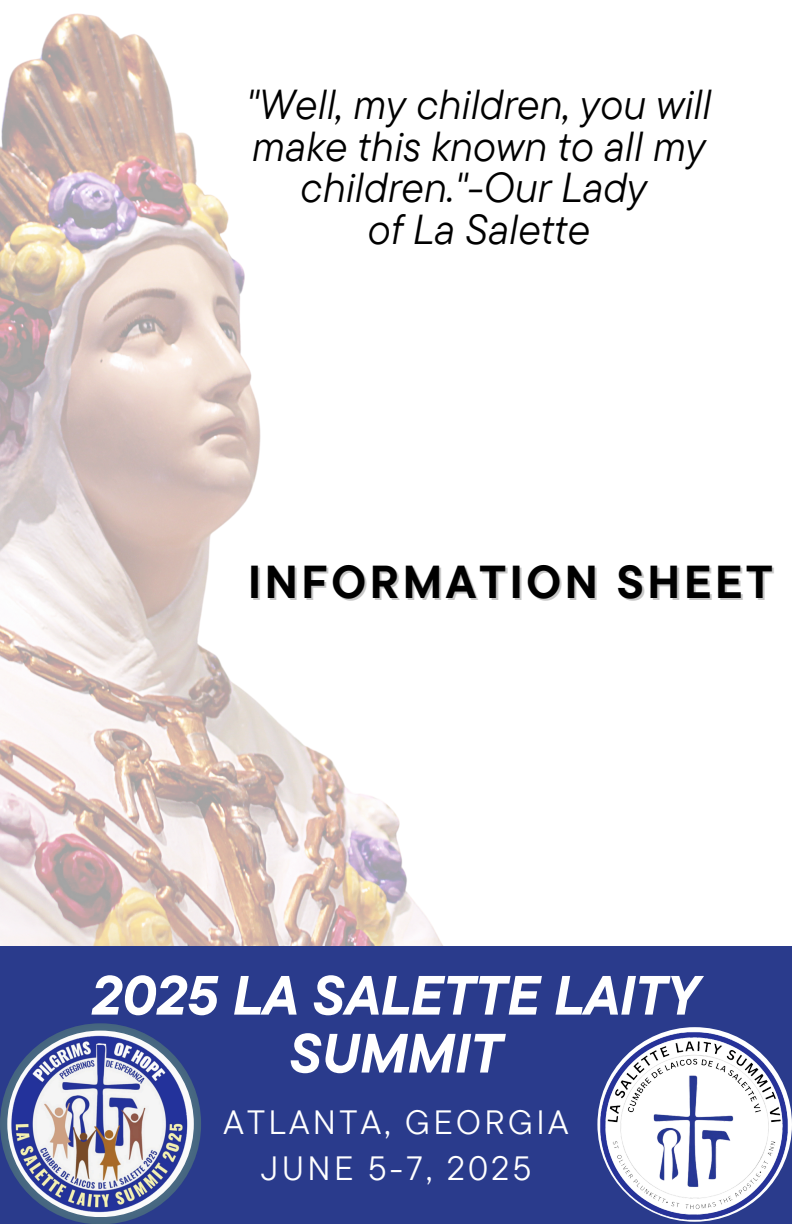
<style>
.page{position:relative;width:792px;height:1224px;background:#fff}
.page>*{position:absolute;margin:0;border:0;box-sizing:border-box;transform-origin:0 0}
.t1{font:italic 700 55.2px/58px "TT Commons Pro";color:#fff;text-align:center}
.t2{font:700 46px "TT Commons Pro";letter-spacing:.08em;color:#000}
.t3{font:italic 41.8px/41.8px "TT Commons Pro";color:#000;text-align:center}
.t4{font:33.6px "TT Commons Pro";letter-spacing:.1em;color:#fff}
</style>
<div class="page">
<img style="left:0;top:13px;width:453px;height:934px">
<div style="left:0;top:947px;width:792px;height:277px;background:#2a3b8c"></div>
<img style="left:597px;top:1027px;width:195px;height:195px">
<img style="left:1px;top:1023px;width:200px;height:201px">
<p class="t3" style="left:246px;top:82px;width:467px">"Well, my children, you will make this known to all my children."-Our Lady<br>of La Salette</p>
<p class="t2" style="left:248px;top:552px;width:526px">INFORMATION SHEET</p>
<p class="t1" style="left:92px;top:965px;width:609px">2025 LA SALETTE LAITY<br>SUMMIT</p>
<h3 class="t4" style="left:223px;top:1101px;width:347px">ATLANTA, GEORGIA</h3>
<h2 class="t4" style="left:261px;top:1147px;width:272px">JUNE 5-7, 2025</h2>
</div>
